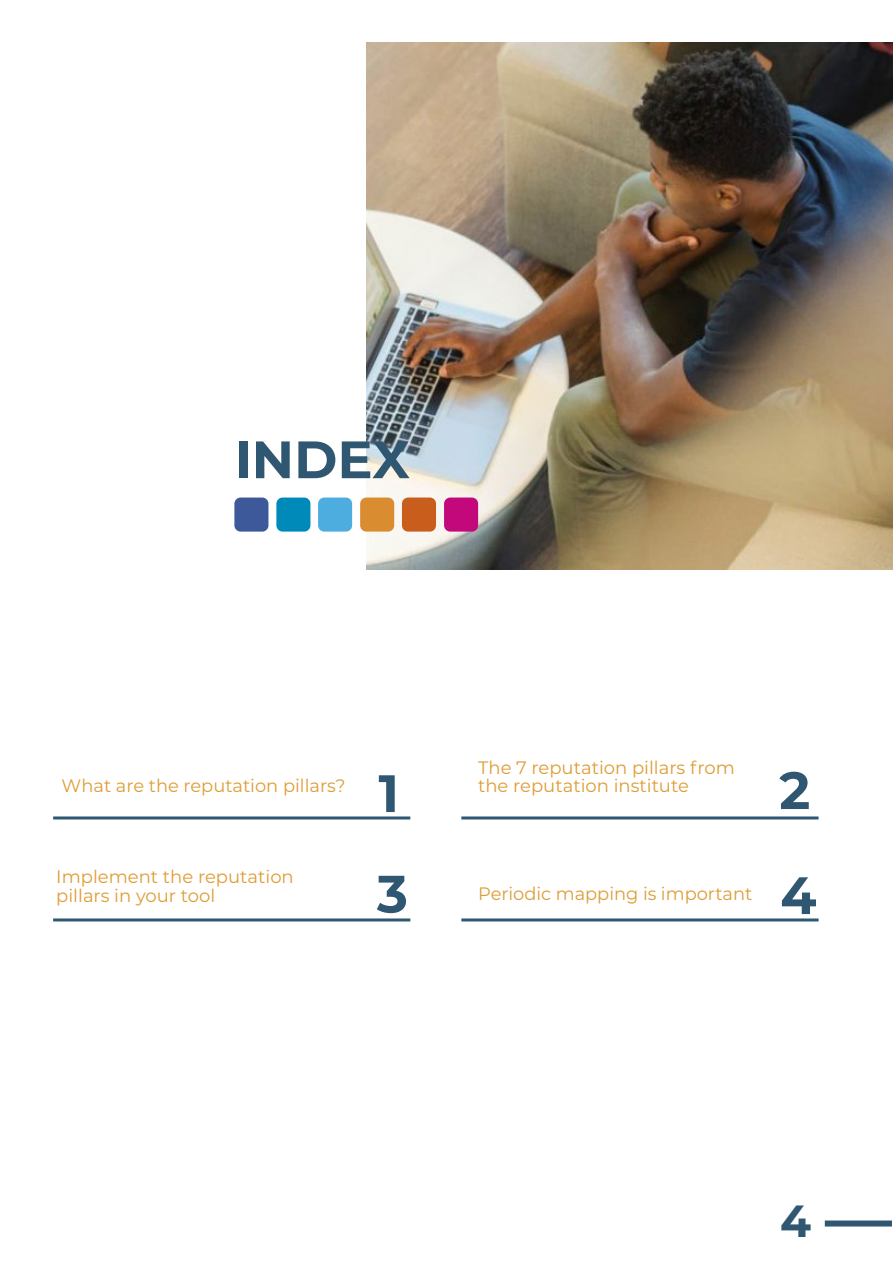
<style>
.page{position:relative;width:893px;height:1263px;background:#fff}
.page>*{position:absolute;margin:0;border:0;box-sizing:border-box;transform-origin:0 0}
.t1{font:700 52.5px "Montserrat";color:#305771}
.t2{font:700 45px "Montserrat";color:#305771}
.t3{font:18px/18px "Montserrat";color:#de9d36}
</style>
<div class="page">
<img style="left:367px;top:43px;width:526px;height:526px">
<hr style="left:53px;top:816px;width:357px;height:3px;background:#305771">
<hr style="left:53px;top:918px;width:357px;height:3px;background:#305771">
<hr style="left:461px;top:918px;width:358px;height:3px;background:#305771">
<hr style="left:461px;top:816px;width:358px;height:3px;background:#305771">
<div style="left:234px;top:497px;width:34px;height:35px;background:#3d5999;border-radius:6px"></div>
<div style="left:276px;top:497px;width:34px;height:35px;background:#008aba;border-radius:6px"></div>
<div style="left:318px;top:497px;width:34px;height:35px;background:#4dadde;border-radius:6px"></div>
<div style="left:360px;top:497px;width:34px;height:35px;background:#d98c30;border-radius:6px"></div>
<div style="left:402px;top:497px;width:34px;height:35px;background:#c95e1c;border-radius:6px"></div>
<div style="left:444px;top:497px;width:34px;height:35px;background:#c2087a;border-radius:6px"></div>
<div style="left:825px;top:1220px;width:67px;height:6px;background:#305771"></div>
<h1 class="t1" style="left:234px;top:422px;width:177px">INDEX</h1>
<p class="t3" style="left:62px;top:776px;width:285px">What are the reputation pillars?</p>
<p class="t3" style="left:56px;top:866px;width:239px;line-height:19.5px">Implement the reputation pillars in your tool</p>
<p class="t3" style="left:478px;top:758px;width:258px">The 7 reputation pillars from the reputation institute</p>
<h1 class="t1" style="left:378px;top:755px;width:22px">1</h1>
<h1 class="t1" style="left:779px;top:752px;width:32px">2</h1>
<h1 class="t1" style="left:377px;top:856px;width:33px">3</h1>
<h1 class="t1" style="left:780px;top:857px;width:38px">4</h1>
<p class="t3" style="left:478px;top:884px;width:276px">Periodic mapping is important</p>
<h2 class="t2" style="left:780px;top:1189px;width:33px">4</h2>
</div>
